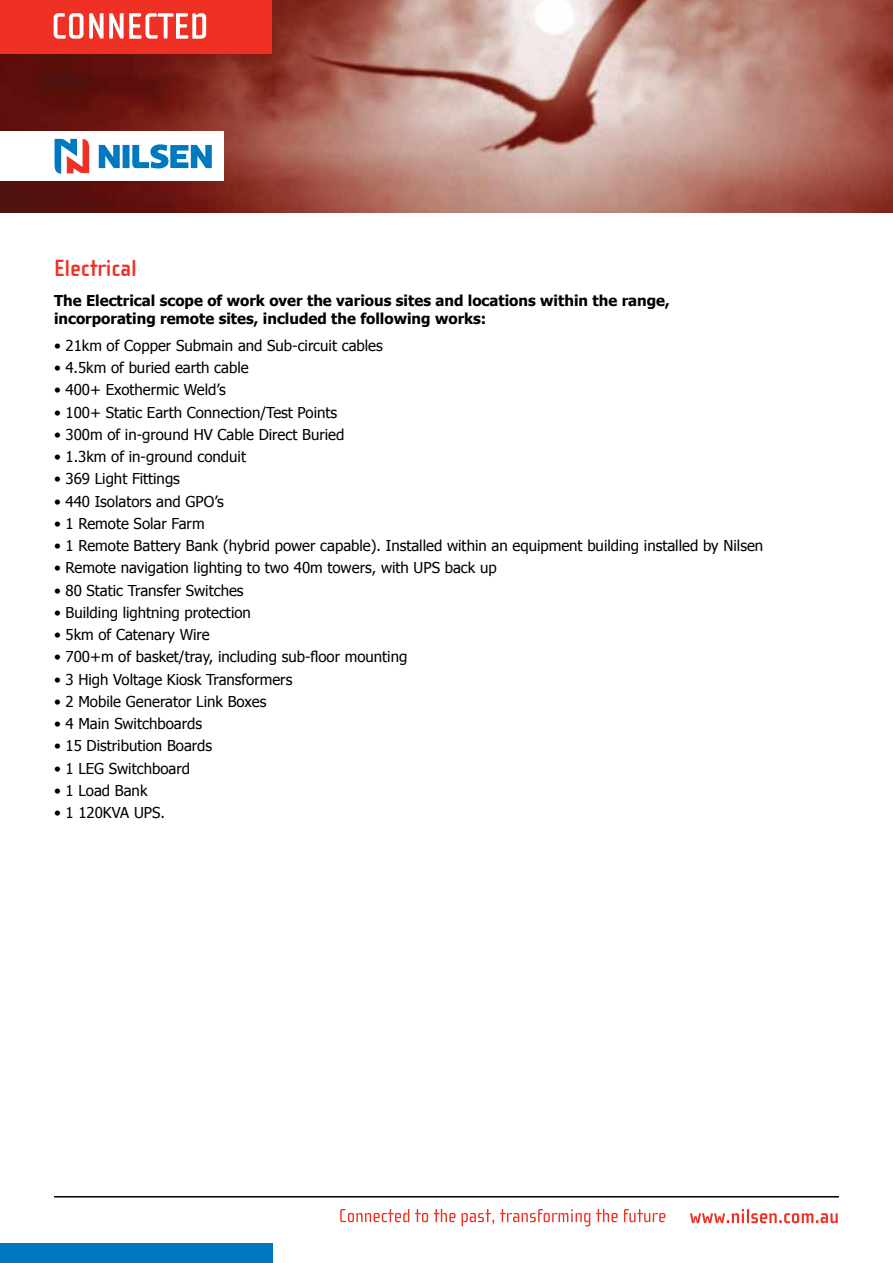
<style>
.page{position:relative;width:893px;height:1263px;background:#fff}
.page>*{position:absolute;margin:0;border:0;box-sizing:border-box;transform-origin:0 0}
.t1{font:700 24px "Cholla Sans";color:#ee3124}
.t2{font:15px "Tahoma";color:#000}
.t3{font:700 15px/18px "Tahoma";color:#000}
</style>
<div class="page">
<img style="left:0;top:0;width:893px;height:212px">
<div style="left:0;top:131px;width:223px;height:50px;background:#fff"></div>
<svg style="left:54px;top:139px;width:36px;height:35px"></svg>
<svg style="left:99px;top:144px;width:113px;height:24px"></svg>
<div style="left:0;top:0;width:272px;height:54px;background:#ee3124"></div>
<svg style="left:54px;top:13px;width:152px;height:26px"></svg>
<svg style="left:340px;top:1209px;width:325px;height:17px"></svg>
<hr style="left:54px;top:1196px;width:785px;height:1px;background:#000">
<div style="left:0;top:1244px;width:272px;height:19px;background:#0079c1"></div>
<svg style="left:690px;top:1209px;width:148px;height:14px"></svg>
<h1 class="t1" style="left:54px;top:254px;width:84px">Electrical</h1>
<p class="t3" style="left:54px;top:291px;width:617px">The Electrical scope of work over the various sites and locations within the range, incorporating remote sites, included the following works:</p>
<p class="t2" style="left:54px;top:335px;width:330px">• 21km of Copper Submain and Sub-circuit cables</p>
<p class="t2" style="left:54px;top:358px;width:196px">• 4.5km of buried earth cable</p>
<p class="t2" style="left:54px;top:380px;width:173px">• 400+ Exothermic Weld’s</p>
<p class="t2" style="left:54px;top:402px;width:285px">• 100+ Static Earth Connection/Test Points</p>
<p class="t2" style="left:54px;top:424px;width:292px">• 300m of in-ground HV Cable Direct Buried</p>
<p class="t2" style="left:54px;top:447px;width:194px">• 1.3km of in-ground conduit</p>
<p class="t2" style="left:54px;top:469px;width:127px">• 369 Light Fittings</p>
<p class="t2" style="left:54px;top:491px;width:171px">• 440 Isolators and GPO’s</p>
<p class="t2" style="left:54px;top:513px;width:152px">• 1 Remote Solar Farm</p>
<p class="t2" style="left:54px;top:536px;width:711px">• 1 Remote Battery Bank (hybrid power capable). Installed within an equipment building installed by Nilsen</p>
<p class="t2" style="left:54px;top:558px;width:444px">• Remote navigation lighting to two 40m towers, with UPS back up</p>
<p class="t2" style="left:54px;top:580px;width:191px">• 80 Static Transfer Switches</p>
<p class="t2" style="left:54px;top:602px;width:198px">• Building lightning protection</p>
<p class="t2" style="left:54px;top:625px;width:157px">• 5km of Catenary Wire</p>
<p class="t2" style="left:54px;top:647px;width:355px">• 700+m of basket/tray, including sub-floor mounting</p>
<p class="t2" style="left:54px;top:669px;width:240px">• 3 High Voltage Kiosk Transformers</p>
<p class="t2" style="left:54px;top:691px;width:214px">• 2 Mobile Generator Link Boxes</p>
<p class="t2" style="left:54px;top:714px;width:150px">• 4 Main Switchboards</p>
<p class="t2" style="left:54px;top:736px;width:160px">• 15 Distribution Boards</p>
<p class="t2" style="left:54px;top:758px;width:138px">• 1 LEG Switchboard</p>
<p class="t2" style="left:54px;top:780px;width:95px">• 1 Load Bank</p>
<p class="t2" style="left:54px;top:802px;width:112px">• 1 120KVA UPS.</p>
</div>
